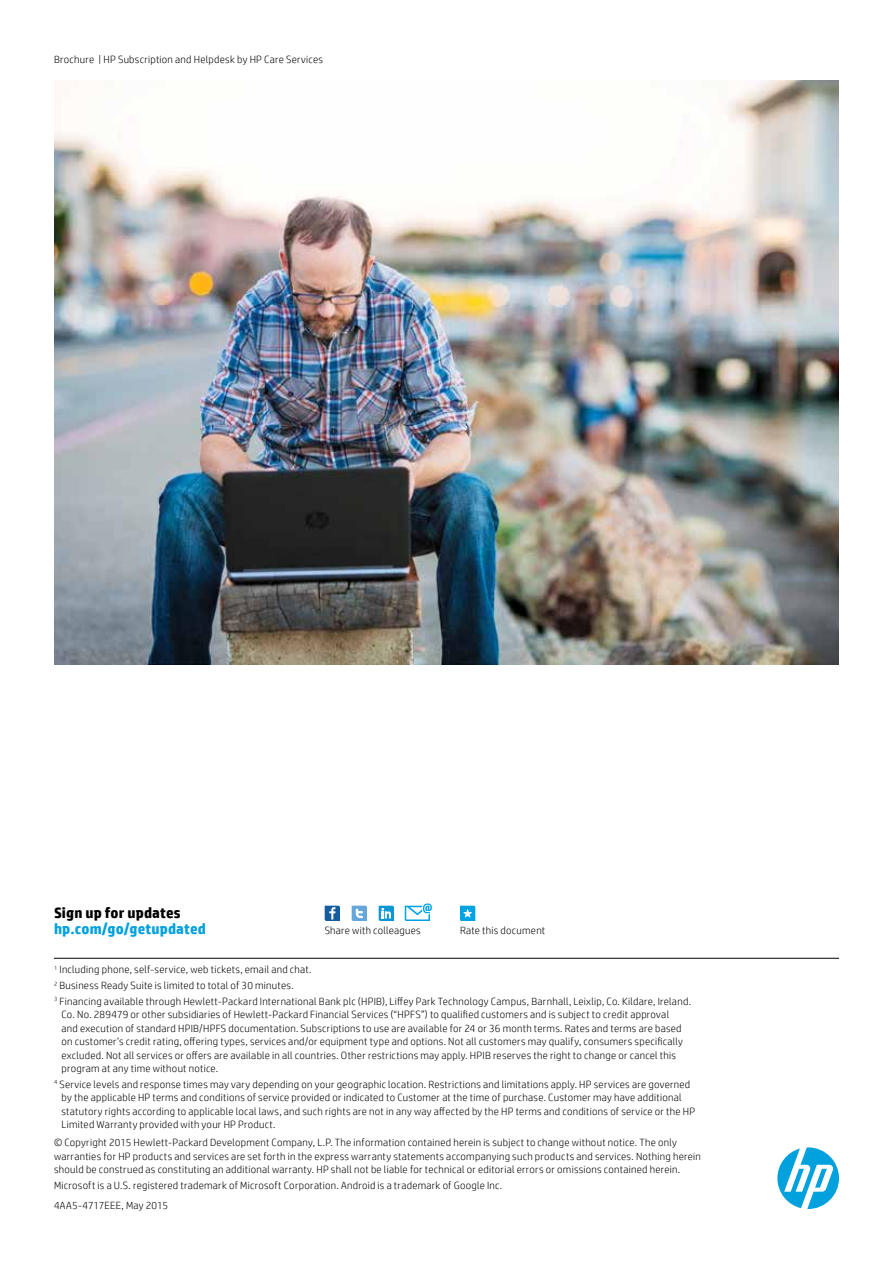
<style>
.page{position:relative;width:893px;height:1263px;background:#fff}
.page>*{position:absolute;margin:0;border:0;box-sizing:border-box;transform-origin:0 0}
.t1{font:700 15px "HP Simplified";letter-spacing:.01em;color:#00a1dd}
.t2{font:700 15px "HP Simplified";letter-spacing:.01em;color:#000}
.t3{font:300 10.5px/13.5px "HP Simplified";letter-spacing:.025em;color:#000}
</style>
<div class="page">
<svg style="left:325px;top:906px;width:15px;height:15px"></svg>
<svg style="left:352px;top:906px;width:15px;height:15px"></svg>
<svg style="left:379px;top:906px;width:15px;height:15px"></svg>
<svg style="left:405px;top:903px;width:27px;height:18px"></svg>
<svg style="left:460px;top:906px;width:15px;height:15px"></svg>
<hr style="left:54px;top:958px;width:785px;height:1px;background:#000">
<svg style="left:777px;top:1147px;width:62px;height:62px"></svg>
<img style="left:55px;top:81px;width:784px;height:584px">
<p class="t3" style="left:54px;top:52px;width:271px">Brochure | HP Subscription and Helpdesk by HP Care Services</p>
<h1 class="t2" style="left:54px;top:903px;width:128px">Sign up for updates</h1>
<h1 class="t1" style="left:54px;top:919px;width:153px">hp.com/go/getupdated</h1>
<p class="t3" style="left:460px;top:924px;width:87px">Rate this document</p>
<p class="t3" style="left:54px;top:962px;width:638px;line-height:15.6px"><sup>1</sup> Including phone, self-service, web tickets, email and chat.<br><sup>2</sup> Business Ready Suite is limited to total of 30 minutes.<br><sup>3</sup> Financing available through Hewlett-Packard International Bank plc (HPIB), Liffey Park Technology Campus, Barnhall, Leixlip, Co. Kildare, Ireland.</p>
<p class="t3" style="left:62px;top:1007px;width:623px">Co. No. 289479 or other subsidiaries of Hewlett-Packard Financial Services (“HPFS”) to qualified customers and is subject to credit approval and execution of standard HPIB/HPFS documentation. Subscriptions to use are available for 24 or 36 month terms. Rates and terms are based on customer’s credit rating, offering types, services and/or equipment type and options. Not all customers may qualify, consumers specifically excluded. Not all services or offers are available in all countries. Other restrictions may apply. HPIB reserves the right to change or cancel this program at any time without notice.</p>
<p class="t3" style="left:62px;top:1077px;width:635px;text-indent:-8px"><sup>4</sup> Service levels and response times may vary depending on your geographic location. Restrictions and limitations apply. HP services are governed by the applicable HP terms and conditions of service provided or indicated to Customer at the time of purchase. Customer may have additional statutory rights according to applicable local laws, and such rights are not in any way affected by the HP terms and conditions of service or the HP Limited Warranty provided with your HP Product.</p>
<p class="t3" style="left:54px;top:1135px;width:648px">© Copyright 2015 Hewlett-Packard Development Company, L.P. The information contained herein is subject to change without notice. The only warranties for HP products and services are set forth in the express warranty statements accompanying such products and services. Nothing herein should be construed as constituting an additional warranty. HP shall not be liable for technical or editorial errors or omissions contained herein.</p>
<p class="t3" style="left:54px;top:1175px;width:450px;line-height:20.2px">Microsoft is a U.S. registered trademark of Microsoft Corporation. Android is a trademark of Google Inc.<br>4AA5-4717EEE, May 2015</p>
<p class="t3" style="left:325px;top:924px;width:98px">Share with colleagues</p>
</div>
